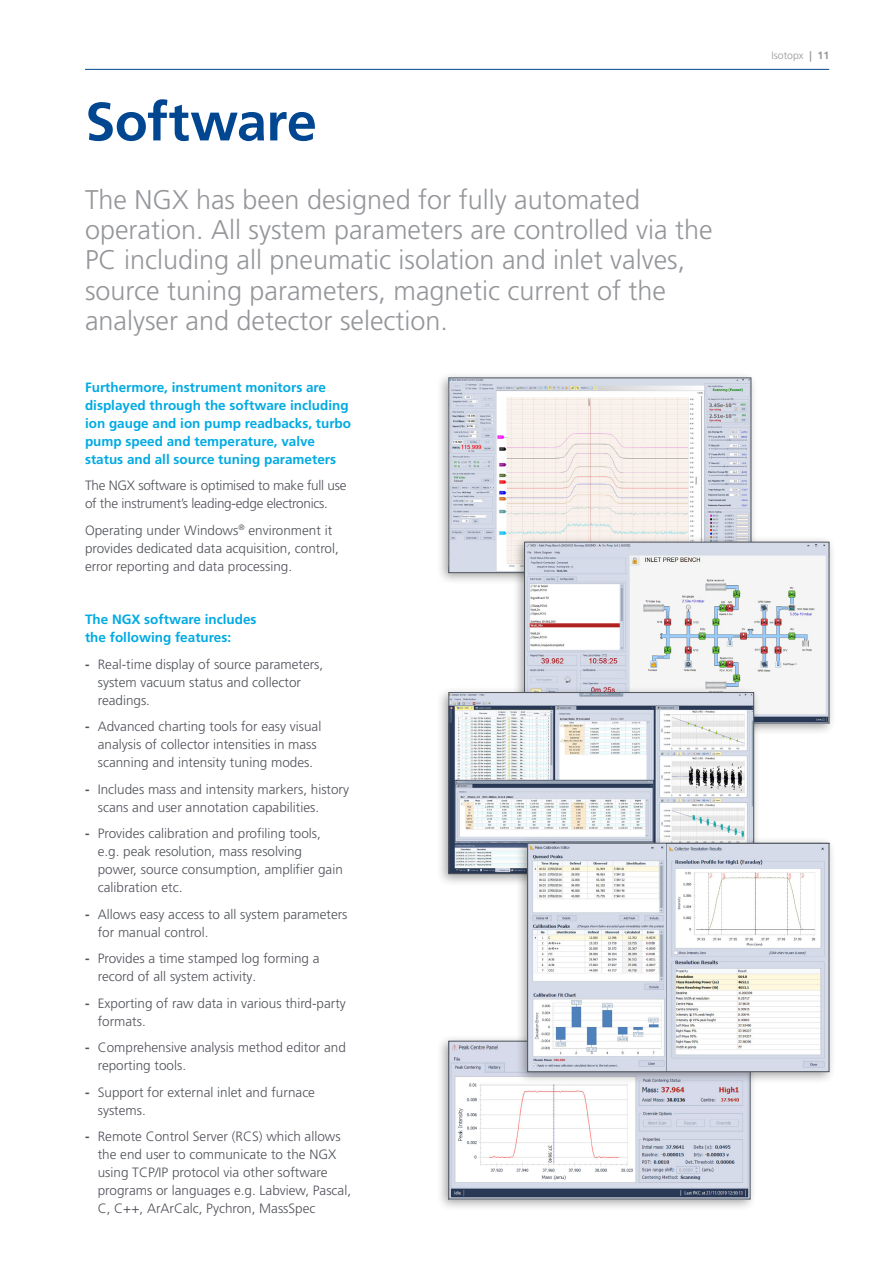
<style>
.page{position:relative;width:893px;height:1263px;background:#fff}
.page>*{position:absolute;margin:0;border:0;box-sizing:border-box;transform-origin:0 0}
.Heading_1{font:700 54px "Frutiger LT Pro";letter-spacing:-.01em;color:#004691}
.Heading_2{font:300 27px/30px "Frutiger LT Pro";color:#94969a}
.Body_Copy{font:300 13.5px/18px "Frutiger LT Pro";color:#50535a}
.Body_Copy-2{font:700 13.5px/18px "Frutiger LT Pro";color:#00aae3}
.Body_Copy-3{font:300 13.5px/18px "Frutiger LT Pro";letter-spacing:-.02em;color:#50535a}
.t1{font:300 10.5px "Frutiger LT Pro";color:#94969a}
.s1{font-weight:700}
</style>
<div class="page">
<div style="left:436px;top:1035px;width:321px;height:176px;background:#1d1d1b;opacity:.4"></div>
<img style="left:451px;top:1043px;width:297px;height:154px">
<div style="left:436px;top:371px;width:321px;height:214px;background:#1d1d1b;opacity:.4"></div>
<img style="left:451px;top:380px;width:298px;height:191px">
<div style="left:512px;top:536px;width:324px;height:200px;background:#1d1d1b;opacity:.4"></div>
<img style="left:526px;top:544px;width:301px;height:177px">
<div style="left:524px;top:542px;width:305px;height:181px;border:1px solid #50535a"></div>
<div style="left:436px;top:686px;width:324px;height:200px;background:#1d1d1b;opacity:.4"></div>
<img style="left:451px;top:694px;width:301px;height:178px">
<div style="left:449px;top:692px;width:305px;height:182px;border:1px solid #50535a"></div>
<div style="left:515px;top:837px;width:321px;height:247px;background:#1d1d1b;opacity:.4"></div>
<img style="left:529px;top:845px;width:298px;height:225px">
<div style="left:527px;top:843px;width:302px;height:229px;border:1px solid #50535a"></div>
<hr style="left:85px;top:69px;width:744px;height:1px;background:#004691">
<p class="Heading_1" style="left:85px;top:89px;width:233px">Software</p>
<p class="Heading_2" style="left:85px;top:185px;width:629px">The NGX has been designed for fully automated operation. All system parameters are controlled via the PC including all pneumatic isolation and inlet valves, source tuning parameters, magnetic current of the analyser and detector selection.</p>
<p class="Body_Copy-2" style="left:85px;top:378px;width:268px">Furthermore, instrument monitors are displayed through the software including ion gauge and ion pump readbacks, turbo pump speed and temperature, valve status and all source tuning parameters</p>
<p class="Body_Copy-3" style="left:85px;top:477px;width:263px">The NGX software is optimised to make full use of the instrument’s leading-edge electronics.</p>
<p class="Body_Copy" style="left:85px;top:521px;width:255px">Operating under Windows<sup>®</sup> environment it provides dedicated data acquisition, control, error reporting and data processing.</p>
<p class="Body_Copy-2" style="left:85px;top:610px;width:173px">The NGX software includes the following features:</p>
<p class="Body_Copy" style="left:98px;top:655px;width:227px;text-indent:-13px"><span class="s1">-</span> Real-time display of source parameters, system vacuum status and collector readings.</p>
<p class="Body_Copy" style="left:98px;top:717px;width:225px;text-indent:-13px"><span class="s1">-</span> Advanced charting tools for easy visual analysis of collector intensities in mass scanning and intensity tuning modes.</p>
<p class="Body_Copy" style="left:98px;top:780px;width:253px;text-indent:-13px"><span class="s1">-</span> Includes mass and intensity markers, history scans and user annotation capabilities.</p>
<p class="Body_Copy" style="left:98px;top:824px;width:247px;text-indent:-13px"><span class="s1">-</span> Provides calibration and profiling tools, e.g. peak resolution, mass resolving power, source consumption, amplifier gain calibration etc.</p>
<p class="Body_Copy" style="left:98px;top:905px;width:251px;text-indent:-13px"><span class="s1">-</span> Allows easy access to all system parameters for manual control.</p>
<p class="Body_Copy" style="left:98px;top:949px;width:223px;text-indent:-13px"><span class="s1">-</span> Provides a time stamped log forming a record of all system activity.</p>
<p class="Body_Copy" style="left:98px;top:994px;width:250px;text-indent:-13px"><span class="s1">-</span> Exporting of raw data in various third-party formats.</p>
<p class="Body_Copy" style="left:98px;top:1038px;width:250px;text-indent:-13px"><span class="s1">-</span> Comprehensive analysis method editor and reporting tools.</p>
<p class="Body_Copy" style="left:98px;top:1083px;width:219px;text-indent:-13px"><span class="s1">-</span> Support for external inlet and furnace systems.</p>
<p class="Body_Copy" style="left:98px;top:1127px;width:255px;text-indent:-13px"><span class="s1">-</span> Remote Control Server (RCS) which allows the end user to communicate to the NGX using TCP/IP protocol via other software programs or languages e.g. Labview, Pascal, C, C++, ArArCalc, Pychron, MassSpec</p>
<p class="t1" style="left:771px;top:49px;width:59px">Isotopx <span class="s1">| 11</span></p>
</div>
